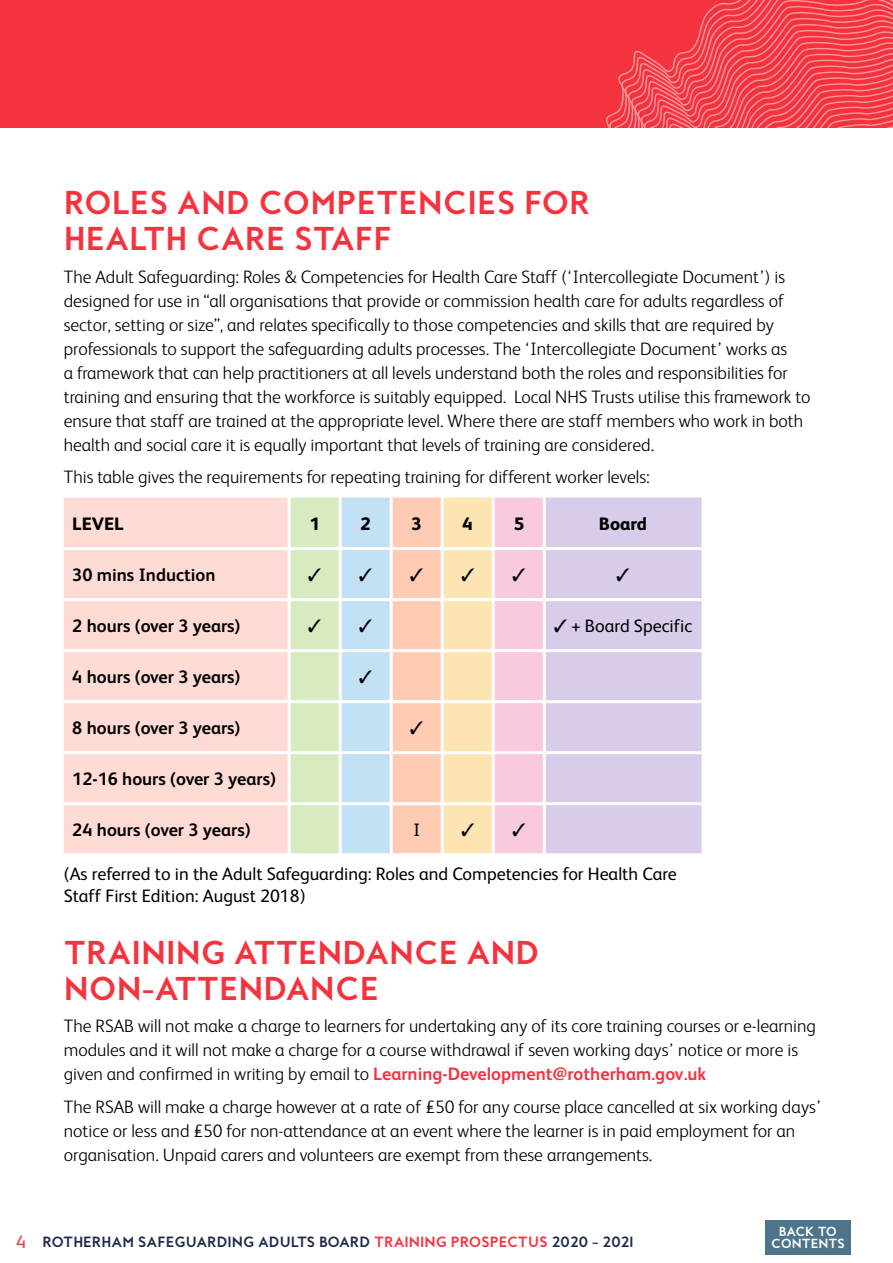
<style>
.page{position:relative;width:893px;height:1263px;background:#fff}
.page>*{position:absolute;margin:0;border:0;box-sizing:border-box;transform-origin:0 0}
.t1{font:700 30px/36px "MB Empire";color:#f5333f}
.t2{font:300 18px/24px "FS Albert";color:#000}
.t3{font:18px/21.6px "FS Albert";color:#000}
.t4{font:700 18px "FS Albert";color:#000}
.t5{font:800 18px "FS Albert";color:#000}
.t6{font:700 13.5px "MB Empire";color:#1d2b4d}
.t7{font:700 12px/12px "MB Empire";color:#fff;text-align:center}
.s1{font-weight:700;color:#f5333f}
.s2{font-family:"FS Albert";font-weight:400;font-size:18px;color:#f5333f}
.s3{color:#f5333f}
</style>
<div class="page">
<div style="left:765px;top:1220px;width:85px;height:34px;background:#4e748b"></div>
<div style="left:0;top:0;width:893px;height:128px;background:#f5333f"></div>
<svg style="left:606px;top:0;width:287px;height:128px"></svg>
<div style="left:64px;top:497px;width:224px;height:356px;background:#ffdbd5"></div>
<div style="left:546px;top:497px;width:156px;height:356px;background:#d9cceb"></div>
<hr style="left:64px;top:547px;width:225px;height:3px;background:#fff">
<hr style="left:544px;top:547px;width:158px;height:3px;background:#fff">
<hr style="left:64px;top:598px;width:225px;height:3px;background:#fff">
<hr style="left:544px;top:598px;width:158px;height:3px;background:#fff">
<hr style="left:64px;top:649px;width:225px;height:3px;background:#fff">
<hr style="left:544px;top:649px;width:158px;height:3px;background:#fff">
<hr style="left:64px;top:700px;width:225px;height:3px;background:#fff">
<hr style="left:544px;top:700px;width:158px;height:3px;background:#fff">
<hr style="left:64px;top:751px;width:225px;height:3px;background:#fff">
<hr style="left:544px;top:751px;width:158px;height:3px;background:#fff">
<hr style="left:64px;top:802px;width:225px;height:3px;background:#fff">
<hr style="left:544px;top:802px;width:158px;height:3px;background:#fff">
<svg style="left:617px;top:568px;width:12px;height:13px"></svg>
<svg style="left:289px;top:497px;width:255px;height:357px;background:#ebded0"></svg>
<h1 class="t1" style="left:64px;top:185px;width:528px">ROLES AND COMPETENCIES FOR<br>HEALTH CARE STAFF</h1>
<p class="t2" style="left:64px;top:265px;width:748px">The Adult Safeguarding: Roles &amp; Competencies for Health Care Staff (‘Intercollegiate Document’) is designed for use in “all organisations that provide or commission health care for adults regardless of sector, setting or size”, and relates specifically to those competencies and skills that are required by professionals to support the safeguarding adults processes. The ‘Intercollegiate Document’ works as<br>a framework that can help practitioners at all levels understand both the roles and responsibilities for training and ensuring that the workforce is suitably equipped. Local NHS Trusts utilise this framework to ensure that staff are trained at the appropriate level. Where there are staff members who work in both health and social care it is equally important that levels of training are considered.</p>
<p class="t2" style="left:64px;top:465px;width:588px">This table gives the requirements for repeating training for different worker levels:</p>
<p class="t5" style="left:72px;top:513px;width:53px">LEVEL</p>
<p class="t5" style="left:310px;top:513px;width:12px">1</p>
<p class="t5" style="left:361px;top:513px;width:12px">2</p>
<p class="t5" style="left:412px;top:513px;width:12px">3</p>
<p class="t5" style="left:463px;top:513px;width:12px">4</p>
<p class="t5" style="left:514px;top:513px;width:12px">5</p>
<p class="t5" style="left:599px;top:513px;width:50px">Board</p>
<p class="t4" style="left:72px;top:563px;width:145px">30 mins Induction</p>
<p class="t4" style="left:72px;top:614px;width:170px">2 hours (over 3 years)</p>
<p class="t3" style="left:554px;top:615px;width:140px">✓ + Board Specific</p>
<p class="t4" style="left:72px;top:665px;width:170px">4 hours (over 3 years)</p>
<p class="t4" style="left:72px;top:716px;width:170px">8 hours (over 3 years)</p>
<p class="t4" style="left:72px;top:767px;width:205px">12-16 hours (over 3 years)</p>
<p class="t4" style="left:72px;top:818px;width:180px">24 hours (over 3 years)</p>
<p class="t3" style="left:413px;top:819px;width:8px">I</p>
<p class="t3" style="left:64px;top:863px;width:615px">(As referred to in the Adult Safeguarding: Roles and Competencies for Health Care<br>Staff First Edition: August 2018)</p>
<h1 class="t1" style="left:64px;top:934px;width:477px">TRAINING ATTENDANCE AND<br>NON-ATTENDANCE</h1>
<p class="t2" style="left:64px;top:1014px;width:754px">The RSAB will not make a charge to learners for undertaking any of its core training courses or e-learning modules and it will not make a charge for a course withdrawal if seven working days’ notice or more is given and confirmed in writing by email to <span class="s1">Learning-Development@rotherham.gov.uk</span></p>
<p class="t2" style="left:64px;top:1095px;width:759px">The RSAB will make a charge however at a rate of £50 for any course place cancelled at six working days’ notice or less and £50 for non-attendance at an event where the learner is in paid employment for an organisation. Unpaid carers and volunteers are exempt from these arrangements.</p>
<p class="t6" style="left:16px;top:1233px;width:619px"><span class="s2">4</span> ROTHERHAM SAFEGUARDING ADULTS BOARD <span class="s3">TRAINING PROSPECTUS</span> 2020 – 2021</p>
<p class="t7" style="left:771px;top:1225px;width:75px">BACK TO<br>CONTENTS</p>
</div>
